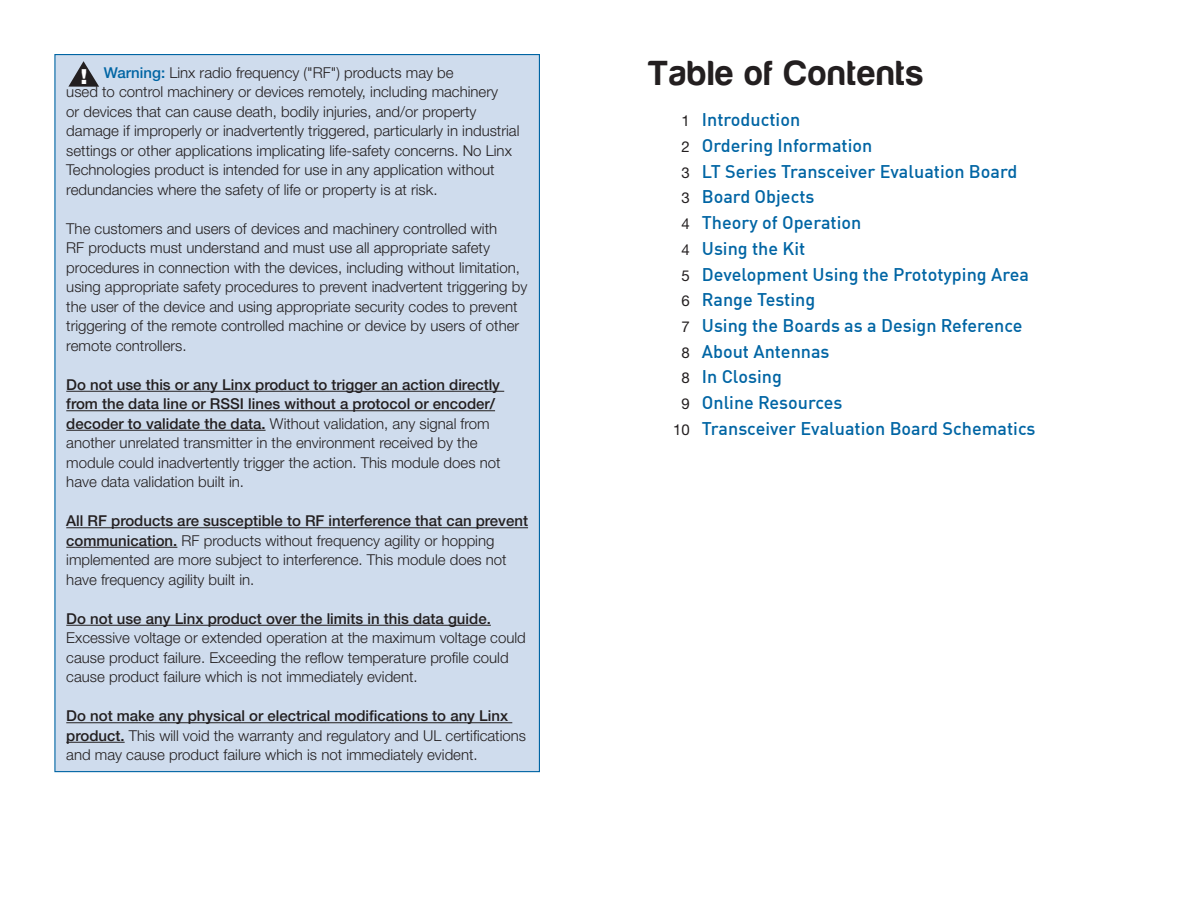
<style>
.page{position:relative;width:1188px;height:918px;background:#fff}
.page>*{position:absolute;margin:0;border:0;box-sizing:border-box;transform-origin:0 0}
.TOC_Title{font:36px "Harabara";letter-spacing:.05em;color:#231f20}
.Figures{font:900 20.85px "Helvetica Neue";color:#fff}
.TOC_Heading_1{font:500 18px "DIN Offc";color:#0065a4}
.Body{font:300 15px/19.5px "Helvetica Neue";color:#231f20}
.s1{font-weight:500;color:#0065a4}
.s2{font-weight:500}
.s3{font-family:"Helvetica Neue";font-weight:400;font-size:15px;color:#231f20}
</style>
<div class="page">
<div style="left:55px;top:55px;width:484px;height:717px;background:#cfdced"></div>
<hr style="left:66px;top:391px;width:438px;height:1px;background:#231f20">
<hr style="left:66px;top:410px;width:429px;height:1px;background:#231f20">
<hr style="left:66px;top:430px;width:200px;height:1px;background:#231f20">
<hr style="left:66px;top:527px;width:462px;height:1px;background:#231f20">
<hr style="left:66px;top:547px;width:111px;height:1px;background:#231f20">
<hr style="left:66px;top:625px;width:425px;height:1px;background:#231f20">
<hr style="left:66px;top:722px;width:446px;height:1px;background:#231f20">
<hr style="left:66px;top:742px;width:59px;height:1px;background:#231f20">
<svg style="left:68px;top:61px;width:31px;height:26px"></svg>
<p class="Body" style="left:66px;top:62px;width:455px;text-indent:38px"><span class="s1">Warning:</span> Linx radio frequency ("RF") products may be<br>used to control machinery or devices remotely, including machinery<br>or devices that can cause death, bodily injuries, and/or property damage if improperly or inadvertently triggered, particularly in industrial settings or other applications implicating life-safety concerns. No Linx Technologies product is intended for use in any application without redundancies where the safety of life or property is at risk.</p>
<p class="Body" style="left:66px;top:218px;width:462px">The customers and users of devices and machinery controlled with<br>RF products must understand and must use all appropriate safety procedures in connection with the devices, including without limitation, using appropriate safety procedures to prevent inadvertent triggering by the user of the device and using appropriate security codes to prevent triggering of the remote controlled machine or device by users of other remote controllers.</p>
<p class="Body" style="left:66px;top:374px;width:436px"><span class="s2">Do not use this or any Linx product to trigger an action directly from the data line or RSSI lines without a protocol or encoder/ decoder to validate the data.</span> Without validation, any signal from another unrelated transmitter in the environment received by the module could inadvertently trigger the action. This module does not have data validation built in.</p>
<p class="Body" style="left:66px;top:511px;width:463px"><span class="s2">All RF products are susceptible to RF interference that can prevent communication.</span> RF products without frequency agility or hopping implemented are more subject to interference. This module does not have frequency agility built in.</p>
<p class="Body" style="left:66px;top:608px;width:461px"><span class="s2">Do not use any Linx product over the limits in this data guide.<br></span>Excessive voltage or extended operation at the maximum voltage could cause product failure. Exceeding the reflow temperature profile could cause product failure which is not immediately evident.</p>
<p class="Body" style="left:66px;top:706px;width:461px"><span class="s2">Do not make any physical or electrical modifications to any Linx product.</span> This will void the warranty and regulatory and UL certifications and may cause product failure which is not immediately evident.</p>
<p class="Figures" style="left:81px;top:64px;width:8px">!</p>
<p class="TOC_Title" style="left:648px;top:54px;width:277px">Table of Contents</p>
<p class="TOC_Heading_1" style="left:682px;top:108px;width:120px"><span class="s3">1</span> Introduction</p>
<p class="TOC_Heading_1" style="left:682px;top:134px;width:192px"><span class="s3">2</span> Ordering Information</p>
<p class="TOC_Heading_1" style="left:682px;top:160px;width:337px"><span class="s3">3</span> LT Series Transceiver Evaluation Board</p>
<p class="TOC_Heading_1" style="left:682px;top:185px;width:134px"><span class="s3">3</span> Board Objects</p>
<p class="TOC_Heading_1" style="left:682px;top:211px;width:181px"><span class="s3">4</span> Theory of Operation</p>
<p class="TOC_Heading_1" style="left:682px;top:237px;width:125px"><span class="s3">4</span> Using the Kit</p>
<p class="TOC_Heading_1" style="left:682px;top:263px;width:349px"><span class="s3">5</span> Development Using the Prototyping Area</p>
<p class="TOC_Heading_1" style="left:682px;top:288px;width:135px"><span class="s3">6</span> Range Testing</p>
<p class="TOC_Heading_1" style="left:682px;top:314px;width:343px"><span class="s3">7</span> Using the Boards as a Design Reference</p>
<p class="TOC_Heading_1" style="left:682px;top:340px;width:150px"><span class="s3">8</span> About Antennas</p>
<p class="TOC_Heading_1" style="left:682px;top:365px;width:102px"><span class="s3">8</span> In Closing</p>
<p class="TOC_Heading_1" style="left:682px;top:391px;width:163px"><span class="s3">9</span> Online Resources</p>
<p class="TOC_Heading_1" style="left:673px;top:417px;width:364px"><span class="s3">10</span> Transceiver Evaluation Board Schematics</p>
</div>
